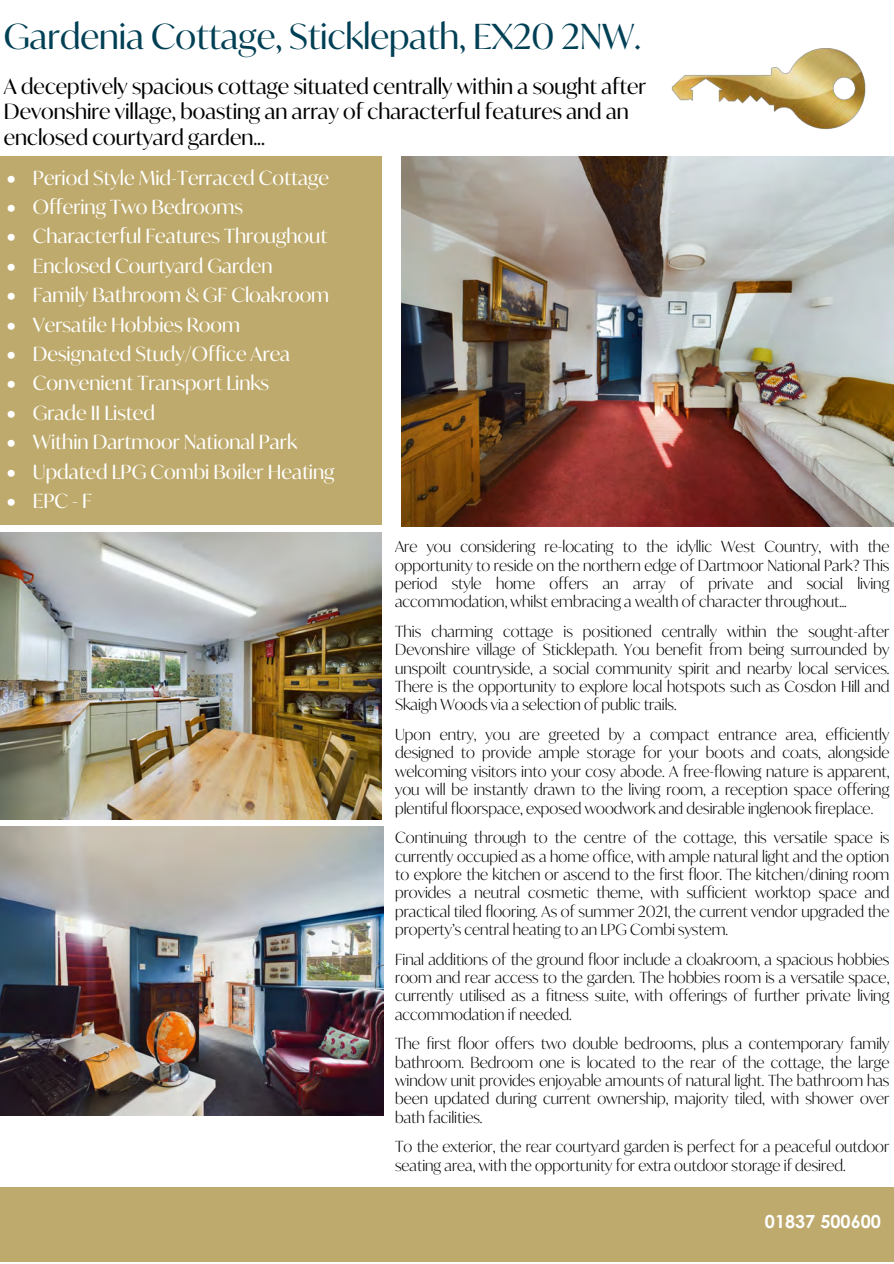
<style>
.page{position:relative;width:894px;height:1264px;background:#fff}
.page>*{position:absolute;margin:0;border:0;box-sizing:border-box;transform-origin:0 0}
.t1{font:34.5px "Ivy Mode";color:#004055}
.t2{font:21px/25.2px "Ivy Mode";color:#000}
.t3{font:19.5px "Ivy Mode";color:#fff}
.t4{font:700 18px "Century Gothic";color:#fff}
.t5{font:300 15.3px/18.3px "Ivy Mode";color:#000;text-align:justify}
.s1{font-style:inherit}
</style>
<div class="page">
<img style="left:401px;top:156px;width:492px;height:370px">
<img style="left:0;top:532px;width:381px;height:287px">
<img style="left:0;top:826px;width:383px;height:289px">
<div style="left:0;top:1187px;width:893px;height:74px;background:#beaa6c"></div>
<div style="left:0;top:156px;width:381px;height:368px;background:#beaa6c"></div>
<img style="left:671px;top:48px;width:195px;height:81px">
<p class="t1" style="left:4px;top:13px;width:638px">Gardenia Cottage, Sticklepath, EX20 2NW.</p>
<p class="t2" style="left:4px;top:73px;width:643px"><span class="s1">A</span> deceptively spacious cottage situated centrally within a sought after<br>Devonshire village, boasting an array of characterful features and an enclosed courtyard garden...</p>
<p class="t3" style="left:7px;top:164px;width:323px">• Period Style Mid-Terraced Cottage</p>
<p class="t3" style="left:7px;top:194px;width:237px">• Offering Two Bedrooms</p>
<p class="t3" style="left:7px;top:223px;width:322px">• Characterful Features Throughout</p>
<p class="t3" style="left:7px;top:252px;width:267px">• Enclosed Courtyard Garden</p>
<p class="t3" style="left:7px;top:282px;width:324px">• Family Bathroom &amp; GF Cloakroom</p>
<p class="t3" style="left:7px;top:311px;width:234px">• Versatile Hobbies Room</p>
<p class="t3" style="left:7px;top:341px;width:285px">• Designated Study/Office Area</p>
<p class="t3" style="left:7px;top:370px;width:263px">• Convenient Transport Links</p>
<p class="t3" style="left:7px;top:399px;width:149px">• Grade II Listed</p>
<p class="t3" style="left:7px;top:429px;width:291px">• Within Dartmoor National Park</p>
<p class="t3" style="left:7px;top:458px;width:329px">• Updated LPG Combi Boiler Heating</p>
<p class="t3" style="left:7px;top:488px;width:87px">• EPC - F</p>
<p class="t5" style="left:395px;top:537px;width:495px">Are you considering re-locating to the idyllic West Country, with the opportunity to reside on the northern edge of Dartmoor National Park? This period style home offers an array of private and social living accommodation, whilst embracing a wealth of character throughout…</p>
<p class="t5" style="left:395px;top:622px;width:495px">This charming cottage is positioned centrally within the sought-after Devonshire village of Sticklepath. You benefit from being surrounded by unspoilt countryside, a social community spirit and nearby local services.<br>There is the opportunity to explore local hotspots such as Cosdon Hill and Skaigh Woods via a selection of public trails.</p>
<p class="t5" style="left:395px;top:725px;width:495px">Upon entry, you are greeted by a compact entrance area, efficiently designed to provide ample storage for your boots and coats, alongside welcoming visitors into your cosy abode. A free-flowing nature is apparent, you will be instantly drawn to the living room, a reception space offering plentiful floorspace, exposed woodwork and desirable inglenook fireplace.</p>
<p class="t5" style="left:395px;top:828px;width:495px">Continuing through to the centre of the cottage, this versatile space is currently occupied as a home office, with ample natural light and the option to explore the kitchen or ascend to the first floor. The kitchen/dining room provides a neutral cosmetic theme, with sufficient worktop space and practical tiled flooring. As of summer 2021, the current vendor upgraded the property’s central heating to an LPG Combi system.</p>
<p class="t5" style="left:395px;top:949px;width:495px">Final additions of the ground floor include a cloakroom, a spacious hobbies room and rear access to the garden. The hobbies room is a versatile space, currently utilised as a fitness suite, with offerings of further private living accommodation if needed.</p>
<p class="t5" style="left:395px;top:1034px;width:495px">The first floor offers two double bedrooms, plus a contemporary family bathroom. Bedroom one is located to the rear of the cottage, the large window unit provides enjoyable amounts of natural light. The bathroom has been updated during current ownership, majority tiled, with shower over bath facilities.</p>
<p class="t5" style="left:395px;top:1137px;width:495px">To the exterior, the rear courtyard garden is perfect for a peaceful outdoor seating area, with the opportunity for extra outdoor storage if desired.</p>
<p class="t4" style="left:764px;top:1207px;width:118px">01837 500600</p>
</div>
